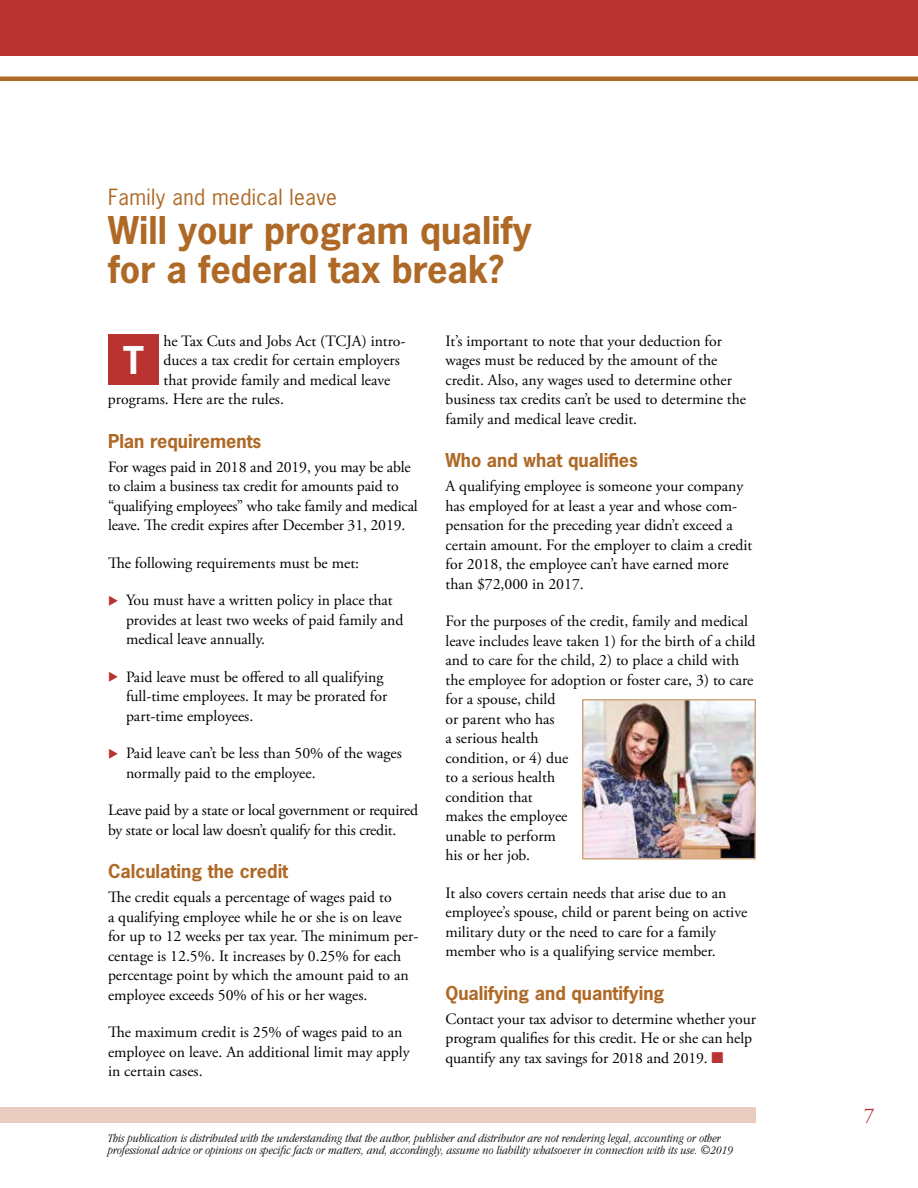
<style>
.page{position:relative;width:918px;height:1188px;background:#fff}
.page>*{position:absolute;margin:0;border:0;box-sizing:border-box;transform-origin:0 0}
.t1{font:700 36px/39px "News Gothic Std";color:#af6926}
.t2{font:700 36px "News Gothic Std";color:#fff}
.t3{font:21px "News Gothic Std";letter-spacing:.02em;color:#af6926}
.t4{font:21px "Adobe Garamond Pro";color:#b93331}
.t5{font:700 18px "News Gothic Std";color:#af6926}
.t6{font:15.75px/19.5px "Adobe Garamond Pro";color:#000}
.t7{font:italic 300 condensed 12px/12px "ITC Garamond Std";letter-spacing:.01em;color:#000}
.s1{color:#b93331}
</style>
<div class="page">
<div style="left:0;top:0;width:918px;height:56px;background:#b93331"></div>
<div style="left:0;top:76px;width:918px;height:5px;background:#af6926"></div>
<div style="left:0;top:1107px;width:756px;height:16px;background:#ebccc1"></div>
<div style="left:108px;top:334px;width:51px;height:52px;background:#b93331"></div>
<img style="left:585px;top:702px;width:168px;height:155px">
<div style="left:582px;top:699px;width:174px;height:161px;border:2px solid #d1a77e"></div>
<h2 class="t3" style="left:108px;top:184px;width:230px">Family and medical leave</h2>
<h1 class="t1" style="left:108px;top:211px;width:425px">Will your program qualify for a federal tax break?</h1>
<p class="t6" style="left:164px;top:332px;width:244px">he Tax Cuts and Jobs Act (TCJA) intro-</p>
<p class="t6" style="left:164px;top:351px;width:238px">duces a tax credit for certain employers</p>
<p class="t6" style="left:164px;top:371px;width:228px">that provide family and medical leave</p>
<p class="t6" style="left:108px;top:390px;width:177px">programs. Here are the rules.</p>
<p class="t5" style="left:108px;top:429px;width:155px">Plan requirements</p>
<p class="t6" style="left:108px;top:458px;width:311px">For wages paid in 2018 and 2019, you may be able to claim a business tax credit for amounts paid to “qualifying employees” who take family and medical leave. The credit expires after December 31, 2019.</p>
<p class="t6" style="left:108px;top:554px;width:253px">The following requirements must be met:</p>
<p class="t6" style="left:126px;top:591px;width:279px;text-indent:-18px"><span class="s1">◆</span> You must have a written policy in place that provides at least two weeks of paid family and medical leave annually.</p>
<p class="t6" style="left:126px;top:668px;width:263px;text-indent:-18px"><span class="s1">◆</span> Paid leave must be offered to all qualifying full-time employees. It may be prorated for part-time employees.</p>
<p class="t6" style="left:126px;top:744px;width:277px;text-indent:-18px"><span class="s1">◆</span> Paid leave can’t be less than 50% of the wages normally paid to the employee.</p>
<p class="t6" style="left:108px;top:801px;width:312px">Leave paid by a state or local government or required by state or local law doesn’t qualify for this credit.</p>
<p class="t5" style="left:108px;top:860px;width:182px">Calculating the credit</p>
<p class="t6" style="left:108px;top:888px;width:312px">The credit equals a percentage of wages paid to<br>a qualifying employee while he or she is on leave for up to 12 weeks per tax year. The minimum per&shy;centage is 12.5%. It increases by 0.25% for each percentage point by which the amount paid to an employee exceeds 50% of his or her wages.</p>
<p class="t6" style="left:108px;top:1023px;width:303px">The maximum credit is 25% of wages paid to an employee on leave. An additional limit may apply in certain cases.</p>
<h1 class="t2" style="left:123px;top:337px;width:22px">T</h1>
<p class="t6" style="left:446px;top:332px;width:302px">It’s important to note that your deduction for wages must be reduced by the amount of the credit. Also, any wages used to determine other business tax credits can’t be used to determine the family and medical leave credit.</p>
<p class="t5" style="left:446px;top:449px;width:194px">Who and what qualifies</p>
<p class="t6" style="left:446px;top:477px;width:308px">A qualifying employee is someone your company has employed for at least a year and whose com&shy;pensation for the preceding year didn’t exceed a certain amount. For the employer to claim a credit for 2018, the employee can’t have earned more than $72,000 in 2017.</p>
<p class="t6" style="left:446px;top:612px;width:312px">For the purposes of the credit, family and medical leave includes leave taken 1) for the birth of a child and to care for the child, 2) to place a child with the employee for adoption or foster care, 3) to care for a spouse, child<br>or parent who has<br>a serious health<br>condition, or 4) due<br>to a serious health<br>condition that<br>makes the employee<br>unable to perform<br>his or her job.</p>
<p class="t6" style="left:446px;top:884px;width:303px">It also covers certain needs that arise due to an employee’s spouse, child or parent being on active military duty or the need to care for a family member who is a qualifying service member.</p>
<p class="t5" style="left:446px;top:981px;width:220px">Qualifying and quantifying</p>
<p class="t6" style="left:446px;top:1010px;width:312px">Contact your tax advisor to determine whether your program qualifies for this credit. He or she can help quantify any tax savings for 2018 and 2019. <span class="s1">■</span></p>
<p class="t7" style="left:108px;top:1133px;width:626px">This publication is distributed with the understanding that the author, publisher and distributor are not rendering legal, accounting or other professional advice or opinions on specific facts or matters, and, accordingly, assume no liability whatsoever in connection with its use. ©2019</p>
<h2 class="t4" style="left:864px;top:1103px;width:12px">7</h2>
</div>
